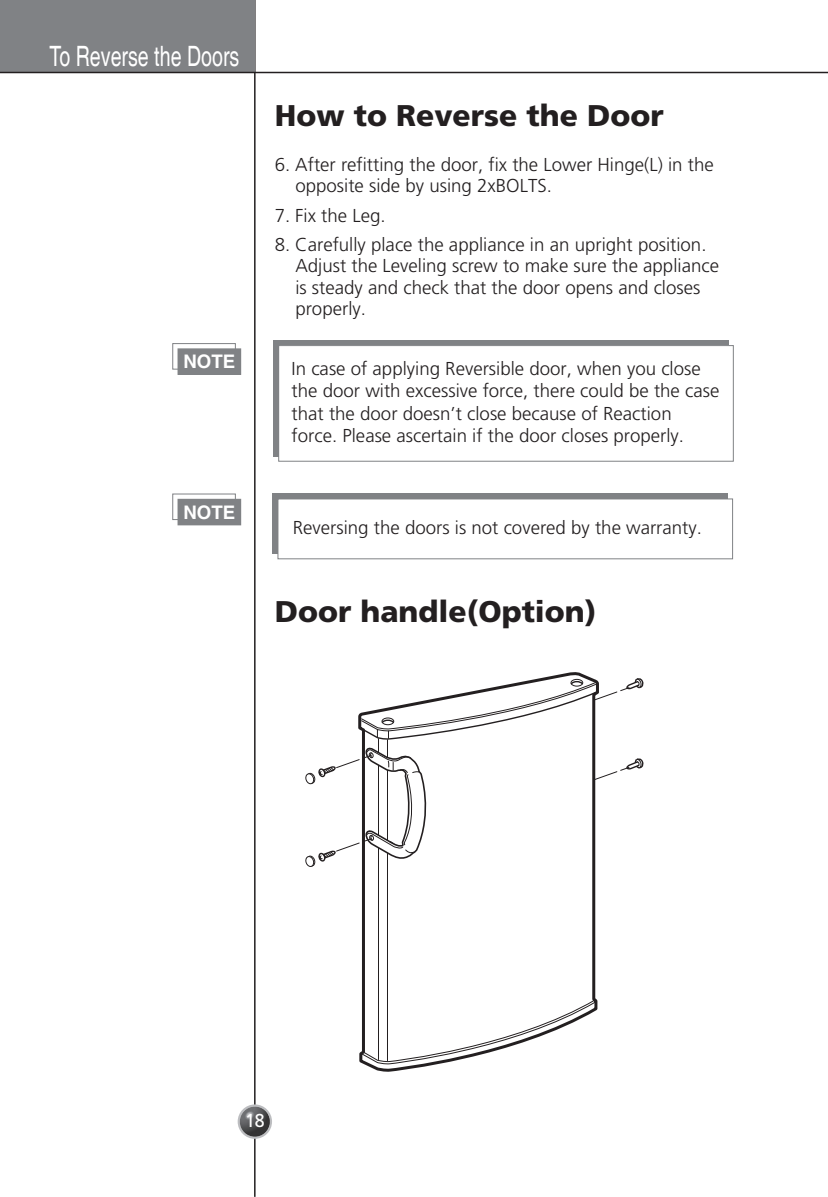
<style>
.page{position:relative;width:828px;height:1197px;background:#fff}
.page>*{position:absolute;margin:0;border:0;box-sizing:border-box;transform-origin:0 0}
.t1{font:900 29.8px "Frutiger";color:#231f20}
.t2{font:28px "Helvetica";color:#fff;scale:.7 1}
.t3{font:300 18.6px/21.4px "Frutiger";color:#231f20}
.t4{font:700 18.6px "Helvetica";color:#fff}
.t5{font:18.6px "Frutiger";color:#fff;scale:.95 1}
</style>
<div class="page">
<hr style="left:254px;top:0;width:1px;height:1196px;background:#231f20">
<div style="left:0;top:0;width:254px;height:73px;background:#808285"></div>
<hr style="left:0;top:72px;width:828px;height:1px;background:#231f20">
<svg style="left:238px;top:1104px;width:34px;height:34px"></svg>
<img style="left:240px;top:1106px;width:30px;height:30px;border-radius:15px">
<div style="left:172px;top:343px;width:64px;height:26px;border:1px solid #808285"></div>
<div style="left:178px;top:349px;width:63px;height:25px;background:#808285"></div>
<div style="left:177px;top:348px;width:64px;height:27px;border:1px solid #808285"></div>
<div style="left:172px;top:493px;width:64px;height:27px;border:1px solid #808285"></div>
<div style="left:178px;top:499px;width:63px;height:26px;background:#808285"></div>
<div style="left:177px;top:498px;width:64px;height:27px;border:1px solid #808285"></div>
<div style="left:273px;top:340px;width:455px;height:116px;background:#808285"></div>
<div style="left:279px;top:345px;width:454px;height:116px;background:#fff"></div>
<div style="left:278px;top:345px;width:456px;height:116px;border:1px solid #808285"></div>
<svg style="left:359px;top:672px;width:239px;height:400px"></svg>
<svg style="left:361px;top:998px;width:235px;height:66px"></svg>
<hr style="left:378px;top:738px;width:1px;height:321px;background:#231f20">
<hr style="left:387px;top:739px;width:1px;height:321px;background:#231f20">
<div style="left:306px;top:772px;width:10px;height:11px;border:1px solid #231f20;border-radius:50%"></div>
<svg style="left:318px;top:677px;width:326px;height:184px"></svg>
<div style="left:305px;top:773px;width:9px;height:10px;background:#fff;border-radius:50%"></div>
<div style="left:305px;top:773px;width:9px;height:11px;border:1px solid #231f20;border-radius:50%"></div>
<div style="left:306px;top:855px;width:10px;height:11px;border:1px solid #231f20;border-radius:50%"></div>
<svg style="left:305px;top:856px;width:9px;height:10px"></svg>
<div style="left:305px;top:855px;width:9px;height:11px;border:1px solid #231f20;border-radius:50%"></div>
<div style="left:272px;top:493px;width:456px;height:61px;background:#808285"></div>
<div style="left:278px;top:499px;width:454px;height:59px;background:#fff"></div>
<div style="left:277px;top:498px;width:456px;height:61px;border:1px solid #808285"></div>
<h2 class="t2" style="left:50px;top:40px;width:273px">To Reverse the Doors</h2>
<p class="t4" style="left:183px;top:350px;width:53px">NOTE</p>
<p class="t4" style="left:183px;top:500px;width:53px">NOTE</p>
<h1 class="t1" style="left:275px;top:97px;width:390px">How to Reverse the Door</h1>
<p class="t3" style="left:295px;top:154px;width:420px;text-indent:-21px">6. After refitting the door, fix the Lower Hinge(L) in the opposite side by using 2xBOLTS.</p>
<p class="t3" style="left:275px;top:205px;width:112px">7. Fix the Leg.</p>
<p class="t3" style="left:295px;top:234px;width:425px;text-indent:-21px">8. Carefully place the appliance in an upright position.<br>Adjust the Leveling screw to make sure the appliance is steady and check that the door opens and closes properly.</p>
<p class="t3" style="left:292px;top:357px;width:429px;line-height:22.4px">In case of applying Reversible door, when you close the door with excessive force, there could be the case that the door doesn’t close because of Reaction force. Please ascertain if the door closes properly.</p>
<p class="t3" style="left:293px;top:517px;width:411px">Reversing the doors is not covered by the warranty.</p>
<h1 class="t1" style="left:275px;top:594px;width:323px">Door handle(Option)</h1>
<p class="t5" style="left:245px;top:1109px;width:22px">18</p>
</div>
